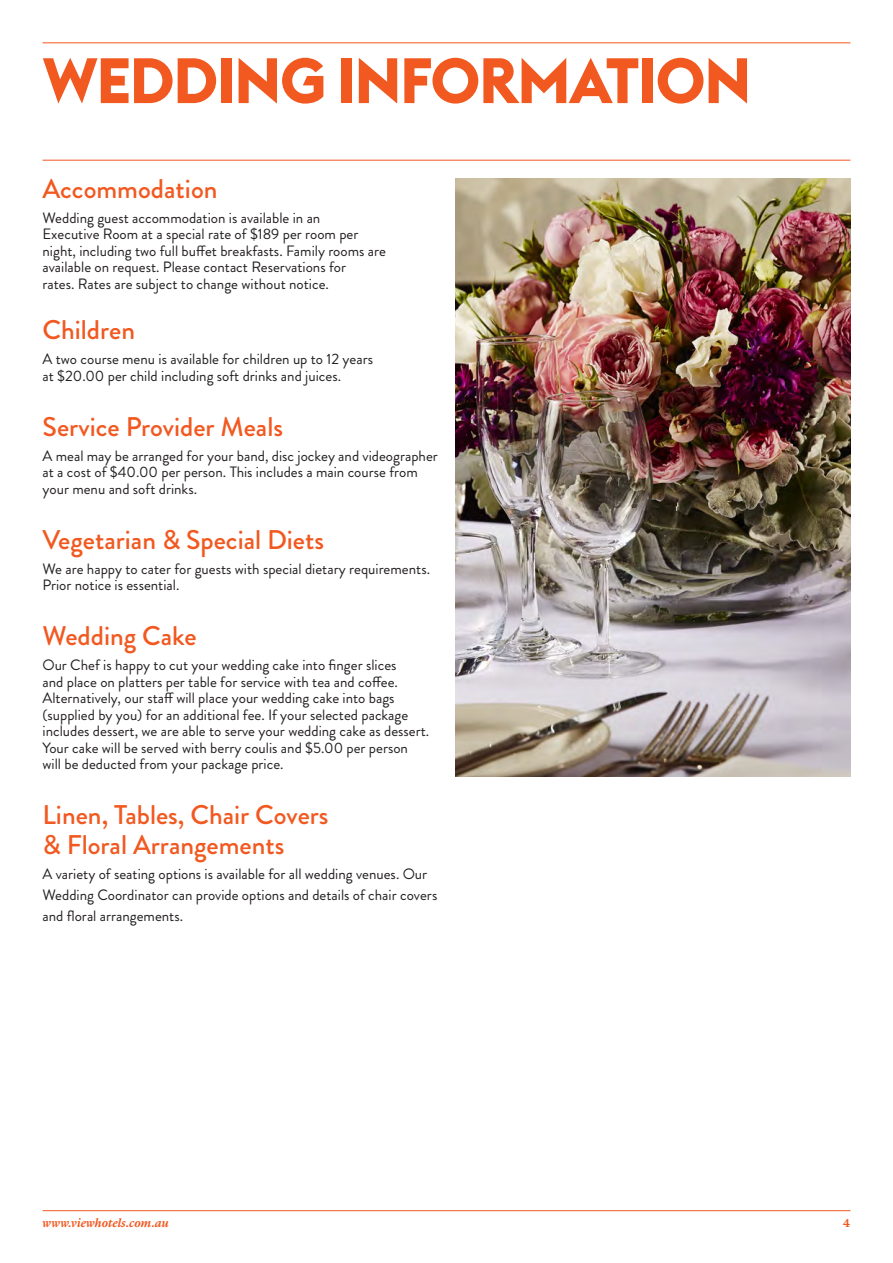
<style>
.page{position:relative;width:893px;height:1263px;background:#fff}
.page>*{position:absolute;margin:0;border:0;box-sizing:border-box;transform-origin:0 0}
.t1{font:700 63.15px "Euclid Flex";letter-spacing:-.02em;color:#f15921}
.t2{font:500 27px/30px "Brandon Grotesque";color:#f15921}
.t3{font:15px/16.5px "Brandon Grotesque";color:#231f20}
.t4{font:italic 600 12px "Lyon Text";color:#f15921}
.t5{font:600 12px "Lyon Text";color:#f15921}
</style>
<div class="page">
<hr style="left:43px;top:1210px;width:807px;height:1px;background:#f15921">
<hr style="left:43px;top:43px;width:807px;height:1px;background:#f15921">
<hr style="left:43px;top:160px;width:807px;height:1px;background:#f15921">
<img style="left:455px;top:179px;width:395px;height:598px">
<h1 class="t1" style="left:43px;top:44px;width:93px">WEDDING</h1>
<h1 class="t1" style="left:337px;top:44px;width:407px">INFORMATION</h1>
<h2 class="t2" style="left:43px;top:174px;width:176px">Accommodation</h2>
<p class="t3" style="left:43px;top:209px;width:345px">Wedding guest accommodation is available in an<br>Executive Room at a special rate of $189 per room per night, including two full buffet breakfasts. Family rooms are available on request. Please contact Reservations for<br>rates. Rates are subject to change without notice.</p>
<h2 class="t2" style="left:43px;top:315px;width:94px">Children</h2>
<p class="t3" style="left:43px;top:351px;width:332px">A two course menu is available for children up to 12 years at $20.00 per child including soft drinks and juices.</p>
<h2 class="t2" style="left:43px;top:412px;width:242px">Service Provider Meals</h2>
<p class="t3" style="left:43px;top:448px;width:397px">A meal may be arranged for your band, disc jockey and videographer at a cost of $40.00 per person. This includes a main course from your menu and soft drinks.</p>
<h2 class="t2" style="left:43px;top:525px;width:283px">Vegetarian &amp; Special Diets</h2>
<p class="t3" style="left:43px;top:561px;width:389px">We are happy to cater for guests with special dietary requirements.<br>Prior notice is essential.</p>
<h2 class="t2" style="left:43px;top:621px;width:156px">Wedding Cake</h2>
<p class="t3" style="left:43px;top:657px;width:388px">Our Chef is happy to cut your wedding cake into finger slices<br>and place on platters per table for service with tea and coffee.<br>Alternatively, our staff will place your wedding cake into bags (supplied by you) for an additional fee. If your selected package includes dessert, we are able to serve your wedding cake as dessert.<br>Your cake will be served with berry coulis and $5.00 per person will be deducted from your package price.</p>
<h2 class="t2" style="left:43px;top:800px;width:288px">Linen, Tables, Chair Covers &amp; Floral Arrangements</h2>
<p class="t3" style="left:43px;top:864px;width:396px;line-height:20.7px">A variety of seating options is available for all wedding venues. Our<br>Wedding Coordinator can provide options and details of chair covers and floral arrangements.</p>
<p class="t4" style="left:43px;top:1213px;width:128px">www.viewhotels.com.au</p>
<p class="t5" style="left:843px;top:1213px;width:9px">4</p>
</div>
